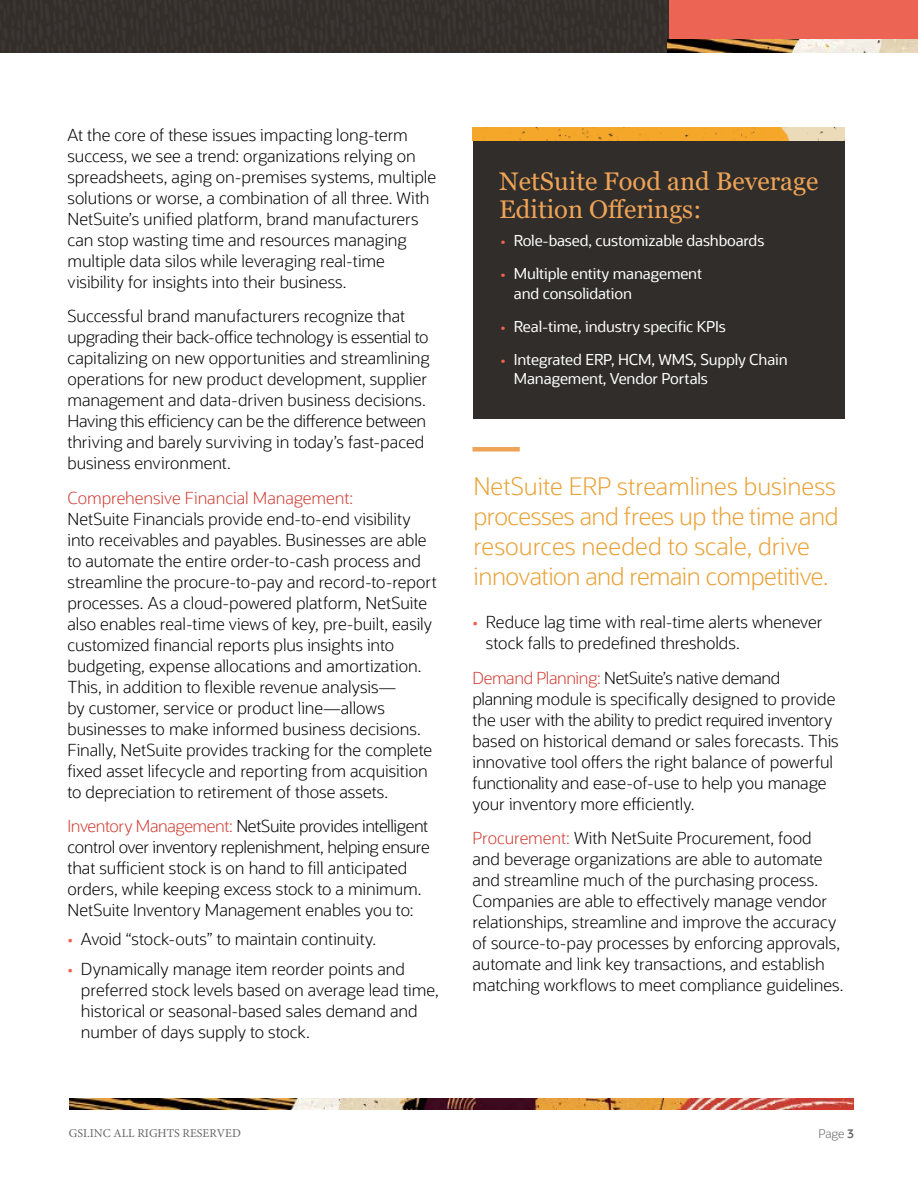
<style>
.page{position:relative;width:918px;height:1188px;background:#fff}
.page>*{position:absolute;margin:0;border:0;box-sizing:border-box;transform-origin:0 0}
.t1{font:25.5px/27.6px "Georgia";color:#eea357}
.t2{font:300 24px/30px "Oracle Sans";letter-spacing:-.01em;color:#e9a238}
.t3{font:300 16.5px/21px "Oracle Sans";letter-spacing:-.005em;color:#000}
.t4{font:300 16.5px "Oracle Sans";letter-spacing:-.005em;color:#d03d33}
.t5{font:15px/19.5px "Oracle Sans";letter-spacing:-.01em;color:#fff}
.t6{font:12px "Minion Pro";color:#666}
.t7{font:300 12px "Oracle Sans";color:#666}
.s1{color:#d03d33}
.s2{color:#ee644f}
.s3{font-weight:600}
</style>
<div class="page">
<div style="left:669px;top:0;width:249px;height:50px;background:#ec6554"></div>
<img style="left:0;top:0;width:669px;height:52px">
<img style="left:668px;top:39px;width:250px;height:13px">
<img style="left:70px;top:1099px;width:784px;height:10px">
<div style="left:472px;top:447px;width:48px;height:5px;background:#eea357"></div>
<div style="left:473px;top:127px;width:371px;height:291px;background:#302d2a"></div>
<img style="left:473px;top:127px;width:371px;height:14px">
<p class="t3" style="left:68px;top:124px;width:370px">At the core of these issues impacting long-term success, we see a trend: organizations relying on spreadsheets, aging on-premises systems, multiple solutions or worse, a combination of all three. With NetSuite’s unified platform, brand manufacturers can stop wasting time and resources managing multiple data silos while leveraging real-time visibility for insights into their business.</p>
<p class="t3" style="left:68px;top:306px;width:364px">Successful brand manufacturers recognize that upgrading their back-office technology is essential to capitalizing on new opportunities and streamlining operations for new product development, supplier management and data-driven business decisions.<br>Having this efficiency can be the difference between thriving and barely surviving in today’s fast-paced business environment.</p>
<p class="t4" style="left:68px;top:488px;width:287px">Comprehensive Financial Management:</p>
<p class="t3" style="left:68px;top:508px;width:371px">NetSuite Financials provide end-to-end visibility into receivables and payables. Businesses are able to automate the entire order-to-cash process and streamline the procure-to-pay and record-to-report processes. As a cloud-powered platform, NetSuite also enables real-time views of key, pre-built, easily customized financial reports plus insights into budgeting, expense allocations and amortization.<br>This, in addition to flexible revenue analysis—<br>by customer, service or product line—allows businesses to make informed business decisions.<br>Finally, NetSuite provides tracking for the complete fixed asset lifecycle and reporting from acquisition to depreciation to retirement of those assets.</p>
<p class="t3" style="left:68px;top:816px;width:364px"><span class="s1">Inventory Management:</span> NetSuite provides intelligent control over inventory replenishment, helping ensure that sufficient stock is on hand to fill anticipated orders, while keeping excess stock to a minimum.<br>NetSuite Inventory Management enables you to:</p>
<p class="t3" style="left:68px;top:929px;width:310px"><span class="s2">•</span> Avoid “stock-outs” to maintain continuity.</p>
<p class="t3" style="left:81px;top:958px;width:359px;text-indent:-13px"><span class="s2">•</span> Dynamically manage item reorder points and preferred stock levels based on average lead time, historical or seasonal-based sales demand and number of days supply to stock.</p>
<h1 class="t1" style="left:499px;top:168px;width:321px">NetSuite Food and Beverage<br>Edition Offerings:</h1>
<p class="t5" style="left:500px;top:231px;width:265px"><span class="s2">•</span> Role-based, customizable dashboards</p>
<p class="t5" style="left:514px;top:264px;width:190px;text-indent:-14px"><span class="s2">•</span> Multiple entity management and consolidation</p>
<p class="t5" style="left:500px;top:317px;width:227px"><span class="s2">•</span> Real-time, industry specific KPIs</p>
<p class="t5" style="left:514px;top:350px;width:275px;text-indent:-14px"><span class="s2">•</span> Integrated ERP, HCM, WMS, Supply Chain<br>Management, Vendor Portals</p>
<h2 class="t2" style="left:473px;top:472px;width:367px">NetSuite ERP streamlines business processes and frees up the time and resources needed to scale, drive innovation and remain competitive.</h2>
<p class="t3" style="left:486px;top:612px;width:338px;text-indent:-13px"><span class="s2">•</span> Reduce lag time with real-time alerts whenever stock falls to predefined thresholds.</p>
<p class="t3" style="left:472px;top:667px;width:368px"><span class="s1">Demand Planning:</span> NetSuite’s native demand planning module is specifically designed to provide the user with the ability to predict required inventory based on historical demand or sales forecasts. This innovative tool offers the right balance of powerful functionality and ease-of-use to help you manage your inventory more efficiently.</p>
<p class="t3" style="left:472px;top:828px;width:373px"><span class="s1">Procurement:</span> With NetSuite Procurement, food<br>and beverage organizations are able to automate and streamline much of the purchasing process.<br>Companies are able to effectively manage vendor relationships, streamline and improve the accuracy of source-to-pay processes by enforcing approvals, automate and link key transactions, and establish matching workflows to meet compliance guidelines.</p>
<p class="t6" style="left:69px;top:1125px;width:174px">GSI.INC ALL RIGHTS RESERVED</p>
<p class="t7" style="left:818px;top:1127px;width:37px">Page <span class="s3">3</span></p>
</div>
